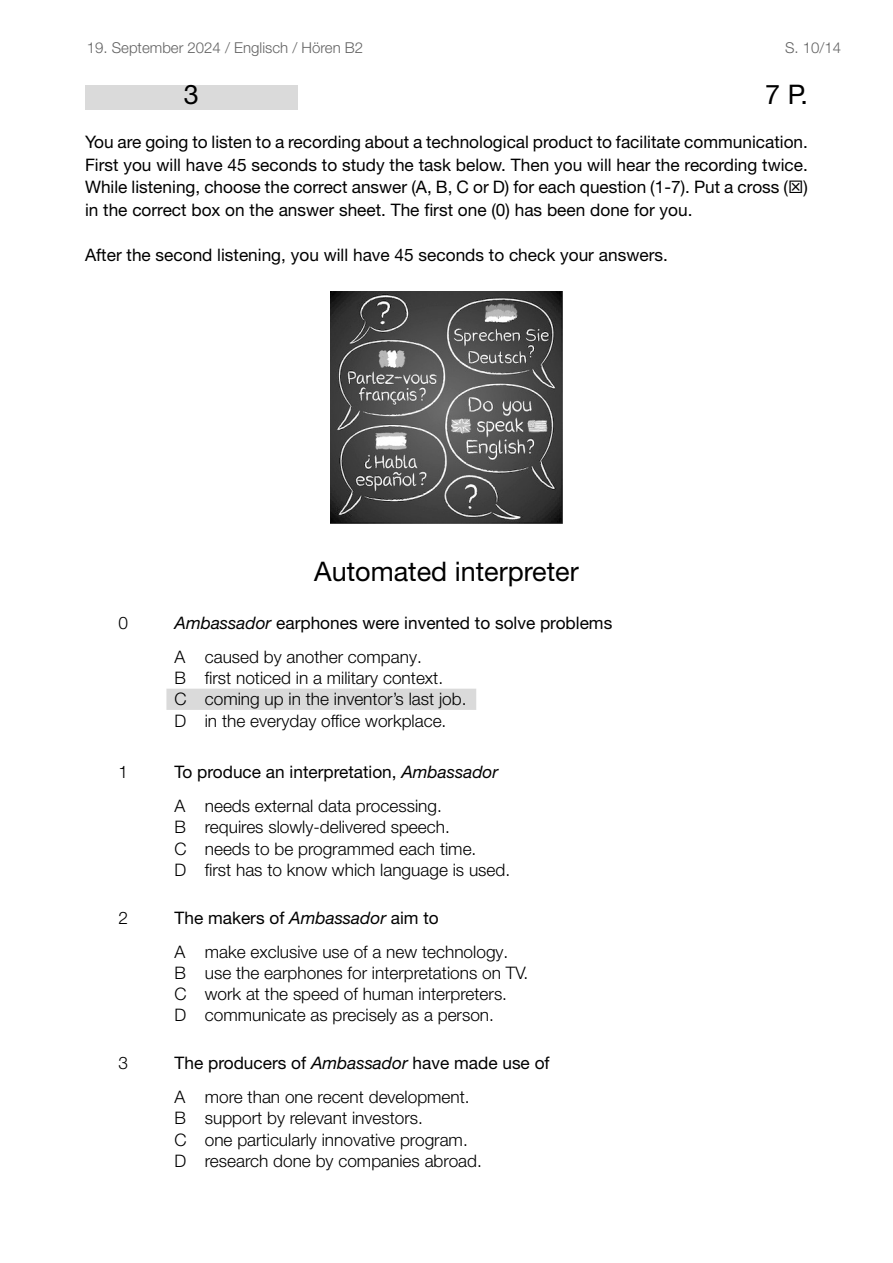
<style>
.page{position:relative;width:893px;height:1263px;background:#fff}
.page>*{position:absolute;margin:0;border:0;box-sizing:border-box;transform-origin:0 0}
.t1{font:27px "Helvetica Neue LT Pro";color:#000}
.t2{font:300 17.25px/21.3px "Helvetica Neue LT Pro";color:#000}
.t3{font:17.25px/22.5px "Helvetica Neue LT Pro";color:#000;text-align:justify}
.t4{font:300 15px "Helvetica Neue LT Std";color:#636363}
.s1{font-style:italic}
.s2{font-weight:300}
.s3{font-weight:400}
.s4{font-weight:400;font-style:italic}
</style>
<div class="page">
<div style="left:85px;top:85px;width:213px;height:24px;background:#dadada"></div>
<img style="left:330px;top:291px;width:233px;height:232px">
<div style="left:166px;top:689px;width:310px;height:21px;background:#dadada"></div>
<p class="t4" style="left:87px;top:39px;width:278px">19. September 2024 / Englisch / Hören B2</p>
<p class="t4" style="left:785px;top:39px;width:58px">S. 10/14</p>
<h1 class="t1" style="left:184px;top:78px;width:17px">3</h1>
<h1 class="t1" style="left:765px;top:78px;width:44px">7 P.</h1>
<p class="t3" style="left:85px;top:130px;width:724px">You are going to listen to a recording about a technological product to facilitate communication.<br>First you will have 45 seconds to study the task below. Then you will hear the recording twice.<br>While listening, choose the correct answer (A, B, C or D) for each question (1-7). Put a cross ( ) in the correct box on the answer sheet. The first one (0) has been done for you.</p>
<p class="t3" style="left:85px;top:243px;width:584px">After the second listening, you will have 45 seconds to check your answers.</p>
<h1 class="t1" style="left:314px;top:554px;width:266px">Automated interpreter</h1>
<p class="t2" style="left:119px;top:612px;width:11px">0</p>
<p class="t3" style="left:175px;top:605px;width:439px;line-height:34px"><span class="s1">Ambassador</span> earphones were invented to solve problems<br><span class="s2">A caused by another company.</span></p>
<p class="t2" style="left:175px;top:667px;width:293px">B first noticed in a military context.<br>C coming up in the inventor’s last job.<br>D in the everyday office workplace.</p>
<p class="t2" style="left:119px;top:761px;width:11px">1</p>
<p class="t2" style="left:175px;top:754px;width:325px;line-height:34px"><span class="s3">To produce an interpretation,</span> <span class="s4">Ambassador<br></span>A needs external data processing.</p>
<p class="t2" style="left:175px;top:816px;width:337px">B requires slowly-delivered speech.<br>C needs to be programmed each time.<br>D first has to know which language is used.</p>
<p class="t2" style="left:119px;top:906px;width:11px">2</p>
<p class="t2" style="left:175px;top:900px;width:335px;line-height:34px"><span class="s3">The makers of</span> <span class="s4">Ambassador</span> <span class="s3">aim to<br></span>A make exclusive use of a new technology.</p>
<p class="t2" style="left:175px;top:962px;width:355px">B use the earphones for interpretations on TV.<br>C work at the speed of human interpreters.<br>D communicate as precisely as a person.</p>
<p class="t2" style="left:119px;top:1052px;width:11px">3</p>
<p class="t2" style="left:175px;top:1046px;width:377px;line-height:34px"><span class="s3">The producers of</span> <span class="s4">Ambassador</span> <span class="s3">have made use of<br></span>A more than one recent development.</p>
<p class="t2" style="left:175px;top:1107px;width:309px">B support by relevant investors.<br>C one particularly innovative program.<br>D research done by companies abroad.</p>
</div>
